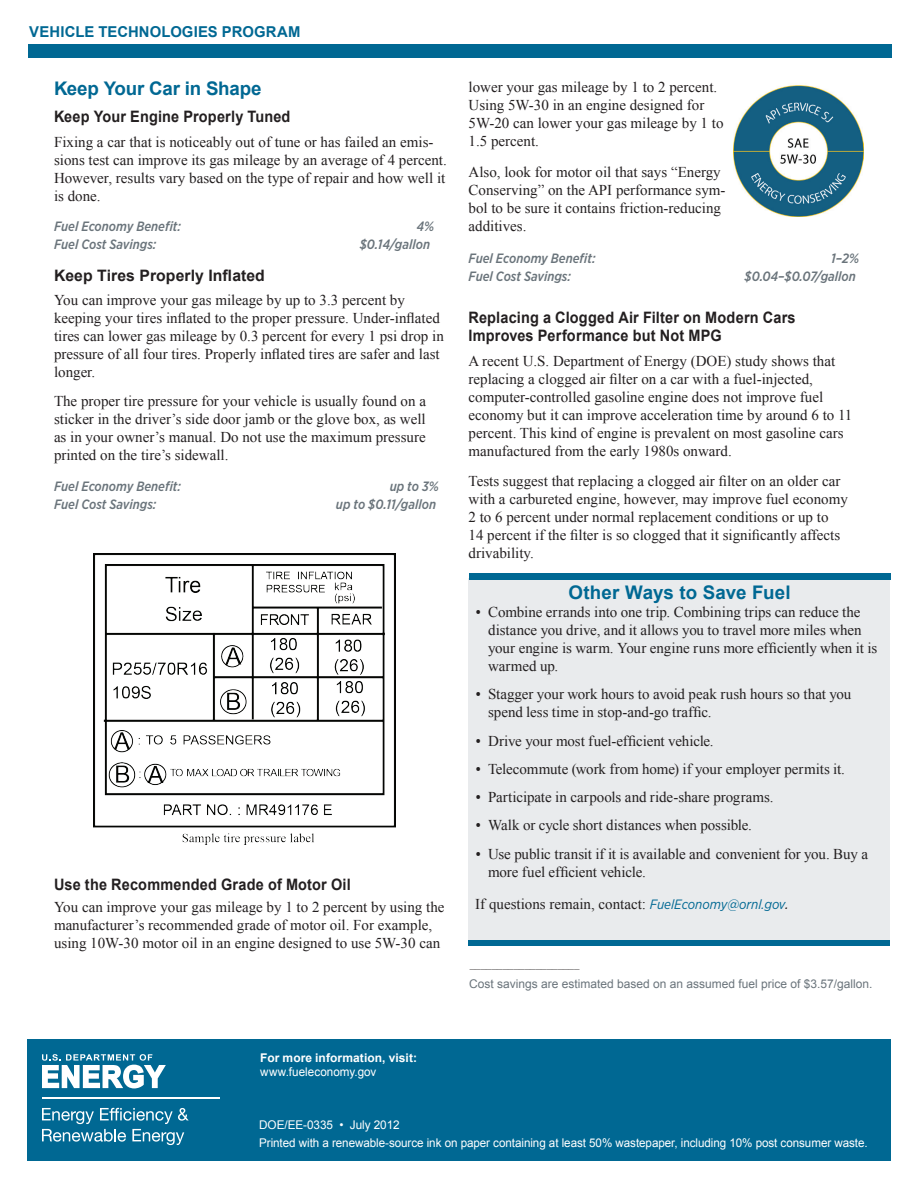
<style>
.page{position:relative;width:918px;height:1188px;background:#fff}
.page>*{position:absolute;margin:0;border:0;box-sizing:border-box;transform-origin:0 0}
.t1{font:700 18.75px "Arial";letter-spacing:-.005em;color:#006893}
.t2{font:700 15.75px/18px "Arial";letter-spacing:.01em;color:#231f20;scale:.92 1}
.t3{font:700 15.75px "Arial";letter-spacing:.01em;color:#231f20}
.t4{font:15px/18px "Times New Roman";color:#231f20}
.t5{font:700 15px "Arial";color:#006893}
.t6{font:italic 500 13.5px "Gotham Narrow";color:#6a747b}
.t7{font:12px/17.9px "Arial";letter-spacing:-.005em;color:#fff}
.t8{font:12px "Arial";color:#6a747b}
.t9{font:700 12px "Arial";letter-spacing:.005em;color:#fff}
.t10{font:italic 300 8.25px "Gotham Narrow";color:#231f20}
.s1{font-family:"Gotham Narrow";font-weight:500;font-size:14.25px}
.s2{font-family:"Gotham Narrow";font-style:italic;font-size:13.5px;color:#006893}
.s3{font-family:"Gotham Narrow";font-style:italic;font-size:13.5px}
</style>
<div class="page">
<div style="left:469px;top:579px;width:421px;height:361px;background:#e9ebed"></div>
<div style="left:469px;top:574px;width:421px;height:6px;background:#006893"></div>
<div style="left:469px;top:940px;width:421px;height:5px;background:#006893"></div>
<img style="left:93px;top:554px;width:303px;height:290px">
<img style="left:734px;top:85px;width:130px;height:132px">
<div style="left:28px;top:44px;width:864px;height:14px;background:#006893"></div>
<div style="left:27px;top:1039px;width:864px;height:122px;background:#006893"></div>
<svg style="left:42px;top:1054px;width:124px;height:34px"></svg>
<hr style="left:42px;top:1097px;width:177px;height:2px;background:#fff">
<svg style="left:42px;top:1108px;width:147px;height:37px"></svg>
<p class="t5" style="left:29px;top:23px;width:20px">Vehicle</p>
<p class="t5" style="left:98px;top:23px;width:11px">tech</p>
<p class="t5" style="left:139px;top:23px;width:22px">nologies</p>
<p class="t5" style="left:222px;top:23px;width:12px">progra</p>
<p class="t5" style="left:288px;top:23px;width:14px">m</p>
<p class="t1" style="left:54px;top:78px;width:209px">Keep Your Car in Shape</p>
<p class="t2" style="left:54px;top:107px;width:259px">Keep Your Engine Properly Tuned</p>
<p class="t4" style="left:54px;top:132px;width:394px">Fixing a car that is noticeably out of tune or has failed an emis&shy;sions test can improve its gas mileage by an average of 4 percent.<br>However, results vary based on the type of repair and how well it is done.</p>
<p class="t6" style="left:54px;top:218px;width:129px">Fuel Economy Benefit:</p>
<p class="t6" style="left:417px;top:218px;width:19px">4%</p>
<p class="t6" style="left:54px;top:236px;width:104px">Fuel Cost Savings:</p>
<p class="t6" style="left:360px;top:236px;width:72px">$0.14/gallon</p>
<p class="t3" style="left:54px;top:267px;width:212px">Keep Tires Properly Inflated</p>
<p class="t4" style="left:54px;top:291px;width:391px">You can improve your gas mileage by up to 3.3 percent by keeping your tires inflated to the proper pressure. Under-inflated tires can lower gas mileage by 0.3 percent for every 1 psi drop in pressure of all four tires. Properly inflated tires are safer and last longer.</p>
<p class="t4" style="left:54px;top:392px;width:373px;text-align:justify">The proper tire pressure for your vehicle is usually found on a sticker in the driver’s side door jamb or the glove box, as well as in your owner’s manual. Do not use the maximum pressure printed on the tire’s sidewall.</p>
<p class="t6" style="left:54px;top:477px;width:129px">Fuel Economy Benefit:</p>
<p class="t6" style="left:390px;top:477px;width:50px">up to 3%</p>
<p class="t6" style="left:54px;top:495px;width:104px">Fuel Cost Savings:</p>
<p class="t6" style="left:336px;top:495px;width:102px">up to $0.11/gallon</p>
<p class="t2" style="left:54px;top:876px;width:324px">Use the Recommended Grade of Motor Oil</p>
<p class="t4" style="left:54px;top:898px;width:392px">You can improve your gas mileage by 1 to 2 percent by using the manufacturer’s recommended grade of motor oil. For example, using 10W-30 motor oil in an engine designed to use 5W-30 can</p>
<p class="t4" style="left:469px;top:77px;width:256px">lower your gas mileage by 1 to 2 percent.<br>Using 5W-30 in an engine designed for<br>5W-20 can lower your gas mileage by 1 to<br>1.5 percent.</p>
<p class="t4" style="left:469px;top:163px;width:259px">Also, look for motor oil that says “Energy Conserving” on the API performance sym&shy;bol to be sure it contains friction-reducing additives.</p>
<p class="t6" style="left:469px;top:249px;width:129px">Fuel Economy Benefit:</p>
<p class="t6" style="left:831px;top:249px;width:29px">1–2%</p>
<p class="t6" style="left:469px;top:267px;width:104px">Fuel Cost Savings:</p>
<p class="t6" style="left:745px;top:267px;width:113px">$0.04–$0.07/gallon</p>
<p class="t2" style="left:469px;top:309px;width:357px">Replacing a Clogged Air Filter on Modern Cars<br>Improves Performance but Not MPG</p>
<p class="t4" style="left:469px;top:352px;width:385px">A recent U.S. Department of Energy (DOE) study shows that replacing a clogged air filter on a car with a fuel-injected, computer-controlled gasoline engine does not improve fuel economy but it can improve acceleration time by around 6 to 11 percent. This kind of engine is prevalent on most gasoline cars manufactured from the early 1980s onward.</p>
<p class="t4" style="left:469px;top:472px;width:381px">Tests suggest that replacing a clogged air filter on an older car with a carbureted engine, however, may improve fuel economy 2 to 6 percent under normal replacement conditions or up to<br>14 percent if the filter is so clogged that it significantly affects drivability.</p>
<p class="t1" style="left:568px;top:582px;width:224px">Other Ways to Save Fuel</p>
<p class="t4" style="left:488px;top:603px;width:391px;text-indent:-13px"><span class="s1">•</span> Combine errands into one trip. Combining trips can reduce the distance you drive, and it allows you to travel more miles when your engine is warm. Your engine runs more efficiently when it is warmed up.</p>
<p class="t4" style="left:488px;top:685px;width:365px;text-indent:-13px"><span class="s1">•</span> Stagger your work hours to avoid peak rush hours so that you spend less time in stop-and-go traffic.</p>
<p class="t4" style="left:475px;top:731px;width:240px"><span class="s1">•</span> Drive your most fuel-efficient vehicle.</p>
<p class="t4" style="left:475px;top:760px;width:371px"><span class="s1">•</span> Telecommute (work from home) if your employer permits it.</p>
<p class="t4" style="left:475px;top:788px;width:300px"><span class="s1">•</span> Participate in carpools and ride-share programs.</p>
<p class="t4" style="left:475px;top:816px;width:278px"><span class="s1">•</span> Walk or cycle short distances when possible.</p>
<p class="t4" style="left:488px;top:844px;width:381px;text-indent:-13px"><span class="s1">•</span> Use public transit if it is available and convenient for you. Buy a more fuel efficient vehicle.</p>
<p class="t4" style="left:475px;top:894px;width:315px">If questions remain, contact: <span class="s2">FuelEconomy@ornl.gov</span><span class="s3">.</span></p>
<p class="t10" style="left:469px;top:964px;width:112px">————————————————————</p>
<p class="t8" style="left:469px;top:977px;width:405px">Cost savings are estimated based on an assumed fuel price of $3.57/gallon.</p>
<p class="t9" style="left:260px;top:1051px;width:158px">For more information, visit:</p>
<p class="t7" style="left:260px;top:1063px;width:118px">www.fueleconomy.gov</p>
<p class="t7" style="left:259px;top:1116px;width:610px">DOE/EE-0335 • July 2012<br>Printed with a renewable-source ink on paper containing at least 50% wastepaper, including 10% post consumer waste.</p>
</div>
